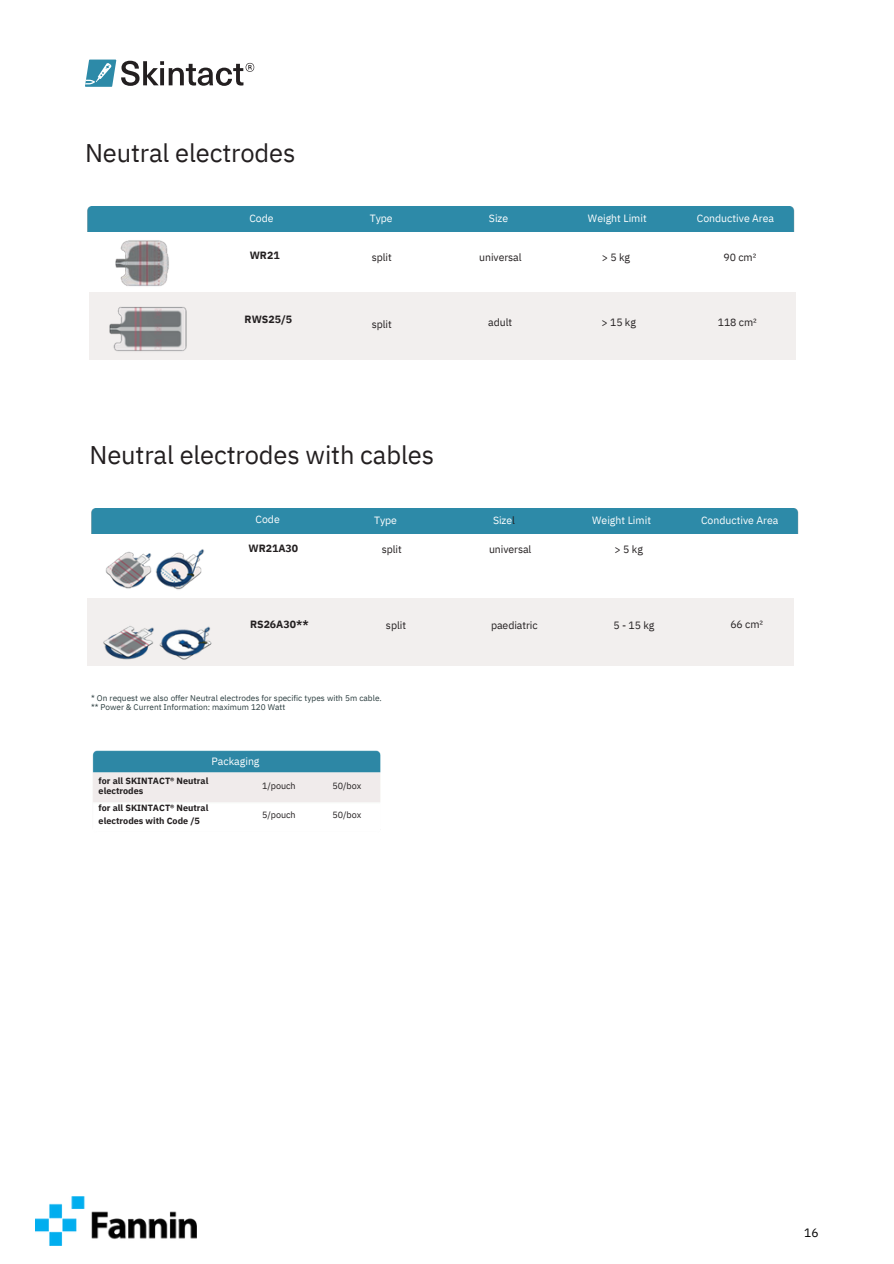
<style>
.page{position:relative;width:894px;height:1264px;background:#fff}
.page>*{position:absolute;margin:0;border:0;box-sizing:border-box;transform-origin:0 0}
.t1{font:25.5px "IBM Plex Sans";letter-spacing:-.005em;color:#231f20}
.t2{font:12px "IBM Plex Sans";color:#000}
.t3{font:10.5px "IBM Plex Sans";letter-spacing:-.005em;color:#231f20}
.t4{font:10.5px "IBM Plex Sans";color:#fff}
.t5{font:700 10.5px "IBM Plex Sans";color:#231f20}
.t6{font:700 9px/10.5px "IBM Plex Sans";color:#231f20}
.t7{font:9px "IBM Plex Sans";letter-spacing:-.005em;color:#231f20}
.t8{font:8.25px/9px "IBM Plex Sans";color:#2a3c3e}
.s1{color:#231f20}
</style>
<div class="page">
<div style="left:87px;top:207px;width:708px;height:24px;background:#2d8aa8"></div>
<img style="left:115px;top:240px;width:54px;height:46px">
<div style="left:89px;top:292px;width:706px;height:67px;background:#f2efee"></div>
<img style="left:110px;top:307px;width:76px;height:45px">
<svg style="left:85px;top:60px;width:169px;height:27px"></svg>
<div style="left:91px;top:508px;width:708px;height:25px;background:#2d8aa8"></div>
<img style="left:92px;top:750px;width:289px;height:52px">
<img style="left:36px;top:1196px;width:160px;height:49px">
<img style="left:105px;top:549px;width:99px;height:41px">
<div style="left:87px;top:598px;width:706px;height:67px;background:#f2efee"></div>
<img style="left:103px;top:626px;width:109px;height:34px">
<p class="t1" style="left:85px;top:136px;width:212px">Neutral electrodes</p>
<h3 class="t4" style="left:249px;top:211px;width:26px">Code</h3>
<h3 class="t5" style="left:250px;top:249px;width:31px">WR21</h3>
<h3 class="t4" style="left:370px;top:211px;width:24px">Type</h3>
<h2 class="t3" style="left:371px;top:250px;width:22px">split</h2>
<p class="t4" style="left:489px;top:211px;width:21px">Size</p>
<h1 class="t3" style="left:479px;top:250px;width:44px">universal</h1>
<h3 class="t4" style="left:587px;top:211px;width:60px">Weight Limit</h3>
<p class="t3" style="left:601px;top:250px;width:30px">&gt;5kg</p>
<h4 class="t4" style="left:696px;top:211px;width:79px">Conductive Area</h4>
<p class="t3" style="left:723px;top:250px;width:34px">90 cm²</p>
<h3 class="t5" style="left:244px;top:312px;width:49px">RWS25/5</h3>
<h3 class="t3" style="left:371px;top:317px;width:22px">split</h3>
<h3 class="t3" style="left:488px;top:315px;width:25px">adult</h3>
<h2 class="t3" style="left:601px;top:315px;width:36px">&gt; 15 kg</h2>
<p class="t3" style="left:717px;top:315px;width:41px">118 cm²</p>
<h2 class="t1" style="left:89px;top:437px;width:346px">Neutral electrodes with cables</h2>
<h3 class="t4" style="left:255px;top:512px;width:26px">Code</h3>
<p class="t4" style="left:374px;top:513px;width:24px">Type</p>
<h3 class="t4" style="left:493px;top:513px;width:23px">Size<span class="s1">l</span></h3>
<h3 class="t4" style="left:592px;top:513px;width:60px">Weight Limit</h3>
<h3 class="t4" style="left:700px;top:513px;width:79px">Conductive Area</h3>
<h3 class="t5" style="left:248px;top:541px;width:51px">WR21A30</h3>
<h3 class="t3" style="left:381px;top:542px;width:22px">split</h3>
<h3 class="t3" style="left:489px;top:542px;width:44px">universal</h3>
<h3 class="t3" style="left:614px;top:542px;width:30px">&gt;5kg</h3>
<h2 class="t5" style="left:250px;top:617px;width:60px">RS26A30**</h2>
<h3 class="t3" style="left:386px;top:618px;width:22px">split</h3>
<h3 class="t3" style="left:491px;top:618px;width:48px">paediatric</h3>
<h3 class="t3" style="left:613px;top:618px;width:43px">5-15kg</h3>
<h3 class="t3" style="left:730px;top:617px;width:34px">66 cm²</h3>
<p class="t8" style="left:91px;top:693px;width:292px">* On request we also offer Neutral electrodes for specific types with 5m cable. ** Power &amp; Current Information: maximum 120 Watt</p>
<h3 class="t4" style="left:211px;top:754px;width:50px">Packaging</h3>
<p class="t6" style="left:99px;top:775px;width:111px">for all SKINTACT® Neutral electrodes</p>
<p class="t6" style="left:99px;top:800px;width:111px;line-height:13.5px">for all SKINTACT® Neutral electrodes with Code /5</p>
<p class="t7" style="left:262px;top:779px;width:35px">1/pouch</p>
<p class="t7" style="left:262px;top:809px;width:35px">5/pouch</p>
<p class="t7" style="left:332px;top:779px;width:30px">50/box</p>
<p class="t7" style="left:332px;top:809px;width:30px">50/box</p>
<h3 class="t2" style="left:804px;top:1224px;width:16px">16</h3>
</div>
